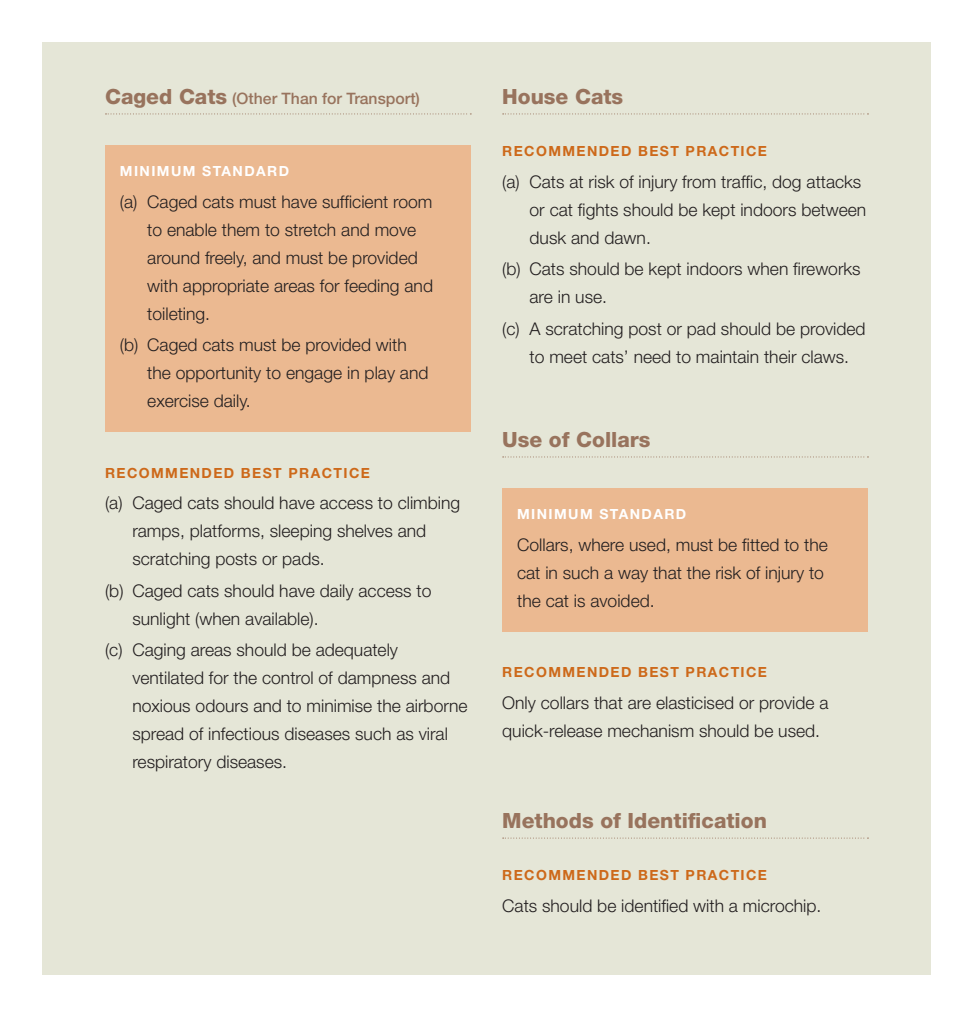
<style>
.page{position:relative;width:973px;height:1017px;background:#fff}
.page>*{position:absolute;margin:0;border:0;box-sizing:border-box;transform-origin:0 0}
.t1{font:800 21px "Helvetica Neue";color:#98735d}
.t2{font:300 17.5px/28px "Helvetica Neue";color:#231f20}
.t3{font:500 15.75px "Helvetica Neue";color:#98735d}
.t4{font:700 14px "Helvetica Neue";letter-spacing:.1em;color:#cd691a}
.t5{font:700 14px "Helvetica Neue";letter-spacing:.1em;color:#fff}
.s1{font-weight:800;font-size:21px}
</style>
<div class="page">
<div style="left:42px;top:43px;width:888px;height:932px;background:#e5e6d7"></div>
<svg style="left:105px;top:114px;width:366px;height:1px"></svg>
<div style="left:105px;top:146px;width:365px;height:286px;background:#ebb991"></div>
<svg style="left:502px;top:114px;width:366px;height:1px"></svg>
<svg style="left:502px;top:457px;width:366px;height:1px"></svg>
<svg style="left:502px;top:838px;width:366px;height:1px"></svg>
<div style="left:502px;top:489px;width:365px;height:143px;background:#ebb991"></div>
<p class="t3" style="left:105px;top:89px;width:316px"><span class="s1">Caged Cats</span> (Other Than for Transport)</p>
<p class="t5" style="left:120px;top:163px;width:93px">MINIMUM STA</p>
<p class="t5" style="left:232px;top:163px;width:58px">NDARD</p>
<p class="t2" style="left:147px;top:187px;width:287px;text-indent:-27px">(a) Caged cats must have sufficient room to enable them to stretch and move around freely, and must be provided with appropriate areas for feeding and toileting.</p>
<p class="t2" style="left:147px;top:331px;width:283px;text-indent:-27px">(b) Caged cats must be provided with the opportunity to engage in play and exercise daily.</p>
<p class="t4" style="left:105px;top:464px;width:217px">RECOMMENDED BEST PRACT</p>
<p class="t4" style="left:343px;top:464px;width:28px">ICE</p>
<p class="t2" style="left:132px;top:489px;width:329px;text-indent:-27px">(a) Caged cats should have access to climbing ramps, platforms, sleeping shelves and scratching posts or pads.</p>
<p class="t2" style="left:132px;top:576px;width:300px;text-indent:-27px">(b) Caged cats should have daily access to sunlight (when available).</p>
<p class="t2" style="left:132px;top:636px;width:337px;text-indent:-27px">(c) Caging areas should be adequately ventilated for the control of dampness and noxious odours and to minimise the airborne spread of infectious diseases such as viral respiratory diseases.</p>
<p class="t1" style="left:502px;top:84px;width:122px">House Cats</p>
<p class="t4" style="left:502px;top:142px;width:217px">RECOMMENDED BEST PRACT</p>
<p class="t4" style="left:740px;top:142px;width:28px">ICE</p>
<p class="t2" style="left:529px;top:167px;width:338px;text-indent:-27px">(a) Cats at risk of injury from traffic, dog attacks or cat fights should be kept indoors between dusk and dawn.</p>
<p class="t2" style="left:529px;top:254px;width:332px;text-indent:-27px">(b) Cats should be kept indoors when fireworks are in use.</p>
<p class="t2" style="left:529px;top:314px;width:337px;text-indent:-27px">(c) A scratching post or pad should be provided to meet cats’ need to maintain their claws.</p>
<p class="t1" style="left:502px;top:427px;width:150px">Use of Collars</p>
<p class="t5" style="left:517px;top:506px;width:93px">MINIMUM STA</p>
<p class="t5" style="left:629px;top:506px;width:58px">NDARD</p>
<p class="t2" style="left:517px;top:530px;width:312px">Collars, where used, must be fitted to the cat in such a way that the risk of injury to the cat is avoided.</p>
<p class="t4" style="left:502px;top:664px;width:217px">RECOMMENDED BEST PRACT</p>
<p class="t4" style="left:740px;top:664px;width:28px">ICE</p>
<p class="t2" style="left:502px;top:688px;width:328px">Only collars that are elasticised or provide a quick-release mechanism should be used.</p>
<p class="t1" style="left:502px;top:808px;width:266px">Methods of Identification</p>
<p class="t4" style="left:502px;top:867px;width:217px">RECOMMENDED BEST PRACT</p>
<p class="t4" style="left:740px;top:867px;width:28px">ICE</p>
<p class="t2" style="left:502px;top:891px;width:320px">Cats should be identified with a microchip.</p>
</div>
